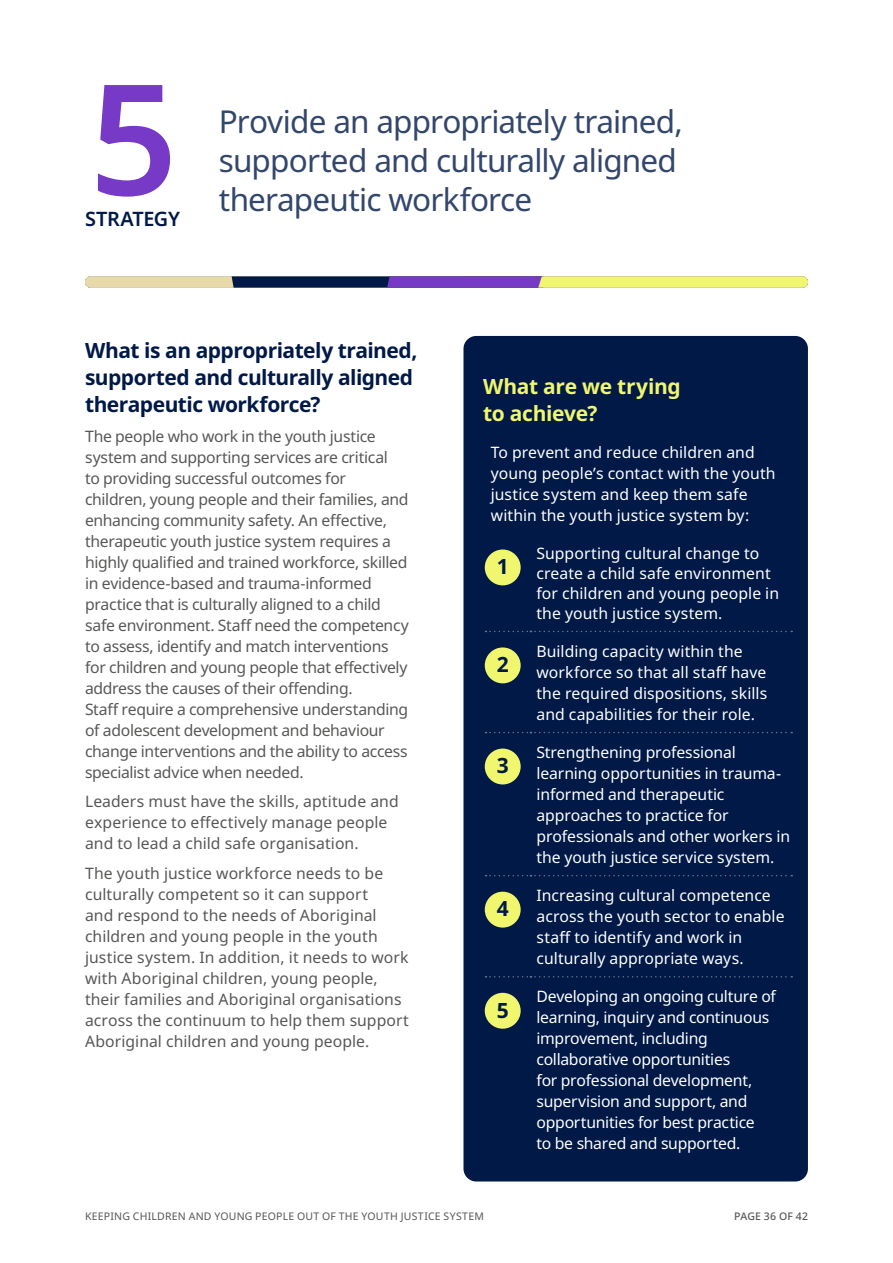
<style>
.page{position:relative;width:893px;height:1263px;background:#fff}
.page>*{position:absolute;margin:0;border:0;box-sizing:border-box;transform-origin:0 0}
.t1{font:31.5px/39px "Noto Sans";letter-spacing:-.03em;color:#33476c}
.t2{font:700 21px/27px "Noto Sans";letter-spacing:-.025em;color:#001947}
.t3{font:700 21px/27px "Noto Sans";letter-spacing:-.015em;color:#f0f66e}
.t4{font:600 19.8px "Noto Sans";letter-spacing:-.015em;color:#001947}
.t5{font:15.75px/21px "Noto Sans";color:#fff}
.t6{font:15.75px/21px "Noto Sans";letter-spacing:-.015em;color:#575756}
.t7{font:15.75px/21px "Noto Sans";letter-spacing:.005em;color:#575756}
.t8{font:10.5px "Noto Sans";letter-spacing:.025em;color:#575756}
.t9{font:500 10.5px "Noto Sans";letter-spacing:.025em;color:#575756}
</style>
<div class="page">
<svg style="left:85px;top:276px;width:723px;height:12px;background:#a19986"></svg>
<div style="left:463px;top:336px;width:345px;height:845px;background:#001947;border-radius:13px"></div>
<svg style="left:485px;top:631px;width:307px;height:1px"></svg>
<svg style="left:485px;top:732px;width:307px;height:1px"></svg>
<svg style="left:485px;top:875px;width:307px;height:1px"></svg>
<svg style="left:485px;top:976px;width:307px;height:1px"></svg>
<div style="left:485px;top:549px;width:36px;height:36px;background:#f0f66e;border-radius:50%"></div>
<div style="left:485px;top:647px;width:36px;height:36px;background:#f0f66e;border-radius:50%"></div>
<div style="left:485px;top:748px;width:36px;height:36px;background:#f0f66e;border-radius:50%"></div>
<div style="left:485px;top:892px;width:36px;height:35px;background:#f0f66e;border-radius:50%"></div>
<div style="left:485px;top:993px;width:36px;height:36px;background:#f0f66e;border-radius:50%"></div>
<svg style="left:98px;top:85px;width:72px;height:112px"></svg>
<p class="t4" style="left:85px;top:205px;width:97px">STRATEGY</p>
<h1 class="t1" style="left:219px;top:103px;width:465px">Provide an appropriately trained, supported and culturally aligned therapeutic workforce</h1>
<h2 class="t2" style="left:85px;top:338px;width:334px">What is an appropriately trained, supported and culturally aligned therapeutic workforce?</h2>
<p class="t6" style="left:85px;top:426px;width:325px">The people who work in the youth justice system and supporting services are critical<br>to providing successful outcomes for children, young people and their families, and enhancing community safety. An effective, therapeutic youth justice system requires a highly qualified and trained workforce, skilled in evidence-based and trauma-informed practice that is culturally aligned to a child safe environment. Staff need the competency to assess, identify and match interventions for children and young people that effectively address the causes of their offending.<br>Staff require a comprehensive understanding of adolescent development and behaviour change interventions and the ability to access specialist advice when needed.</p>
<p class="t7" style="left:85px;top:791px;width:315px">Leaders must have the skills, aptitude and experience to effectively manage people and to lead a child safe organisation.</p>
<p class="t7" style="left:85px;top:863px;width:325px">The youth justice workforce needs to be culturally competent so it can support<br>and respond to the needs of Aboriginal children and young people in the youth justice system. In addition, it needs to work with Aboriginal children, young people, their families and Aboriginal organisations across the continuum to help them support Aboriginal children and young people.</p>
<h2 class="t3" style="left:483px;top:373px;width:199px">What are we trying to achieve?</h2>
<p class="t5" style="left:491px;top:442px;width:286px">To prevent and reduce children and young people’s contact with the youth justice system and keep them safe within the youth justice system by:</p>
<h2 class="t2" style="left:497px;top:553px;width:14px">1</h2>
<p class="t5" style="left:536px;top:543px;width:244px;line-height:20px">Supporting cultural change to create a child safe environment for children and young people in the youth justice system.</p>
<h2 class="t2" style="left:497px;top:651px;width:14px">2</h2>
<h2 class="t2" style="left:497px;top:753px;width:14px">3</h2>
<h2 class="t2" style="left:497px;top:896px;width:14px">4</h2>
<h2 class="t2" style="left:497px;top:997px;width:14px">5</h2>
<p class="t5" style="left:536px;top:641px;width:232px">Building capacity within the workforce so that all staff have the required dispositions, skills and capabilities for their role.</p>
<p class="t5" style="left:536px;top:742px;width:255px">Strengthening professional learning opportunities in trauma&shy;informed and therapeutic approaches to practice for professionals and other workers in the youth justice service system.</p>
<p class="t5" style="left:536px;top:885px;width:250px">Increasing cultural competence across the youth sector to enable staff to identify and work in culturally appropriate ways.</p>
<p class="t5" style="left:536px;top:986px;width:241px">Developing an ongoing culture of learning, inquiry and continuous improvement, including collaborative opportunities<br>for professional development, supervision and support, and opportunities for best practice<br>to be shared and supported.</p>
<p class="t8" style="left:85px;top:1209px;width:400px">KEEPING CHILDREN AND YOUNG PEOPLE OUT OF THE YOUTH JUSTICE SYSTEM</p>
<p class="t9" style="left:734px;top:1209px;width:75px">PAGE 36 OF 42</p>
</div>
